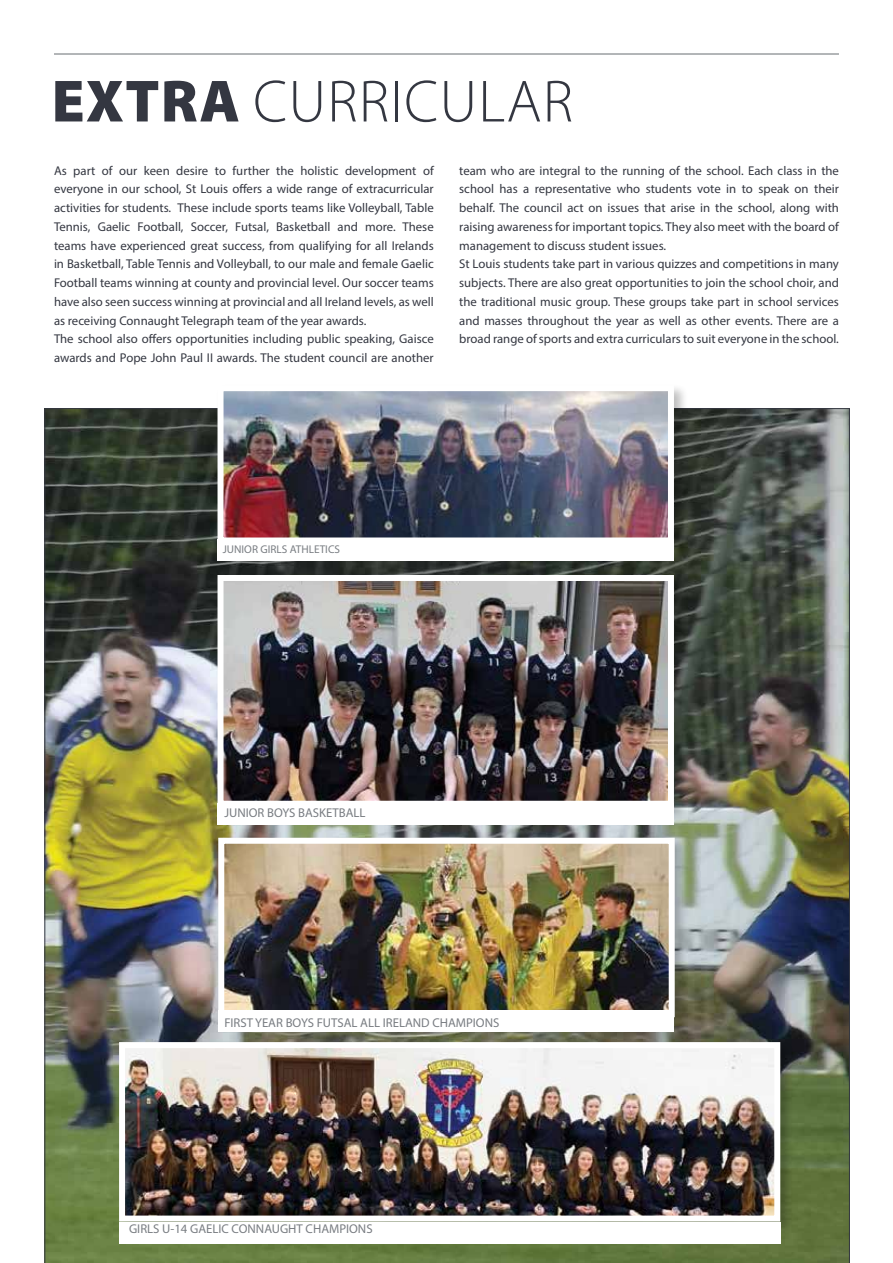
<style>
.page{position:relative;width:893px;height:1263px;background:#fff}
.page>*{position:absolute;margin:0;border:0;box-sizing:border-box;transform-origin:0 0}
.t1{font:300 60px "Myriad Pro";letter-spacing:.02em;color:#343741}
.t2{font:12.75px/18.8px "Myriad Pro";color:#343741}
.t3{font:12.75px "Myriad Pro";color:#797d82}
.t4{font:11.25px "Myriad Pro";color:#797d82}
.s1{font-weight:900}
</style>
<div class="page">
<hr style="left:54px;top:53px;width:785px;height:2px;background:#797d82">
<img style="left:44px;top:408px;width:806px;height:855px">
<div style="left:216px;top:835px;width:473px;height:196px;background:#000;opacity:.25"></div>
<img style="left:225px;top:845px;width:443px;height:164px">
<div style="left:218px;top:838px;width:457px;height:179px;border:6px solid #fff"></div>
<div style="left:215px;top:573px;width:473px;height:248px;background:#000;opacity:.25"></div>
<img style="left:225px;top:582px;width:442px;height:218px">
<div style="left:218px;top:575px;width:456px;height:232px;border:6px solid #fff"></div>
<div style="left:218px;top:802px;width:456px;height:22px;background:#fff"></div>
<div style="left:215px;top:383px;width:473px;height:175px;background:#000;opacity:.25"></div>
<img style="left:225px;top:392px;width:442px;height:144px">
<div style="left:218px;top:385px;width:456px;height:158px;border:6px solid #fff"></div>
<div style="left:218px;top:539px;width:456px;height:22px;background:#fff"></div>
<div style="left:219px;top:1009px;width:455px;height:22px;background:#fff"></div>
<div style="left:117px;top:1040px;width:678px;height:196px;background:#000;opacity:.25"></div>
<img style="left:126px;top:1049px;width:647px;height:165px">
<div style="left:119px;top:1042px;width:661px;height:179px;border:6px solid #fff"></div>
<div style="left:119px;top:1221px;width:661px;height:22px;background:#fff"></div>
<h1 class="t1" style="left:52px;top:65px;width:523px"><span class="s1">EXTRA</span> CURRICULAR</h1>
<p class="t2" style="left:54px;top:161px;width:381px">As part of our keen desire to further the holistic development of everyone in our school, St Louis offers a wide range of extracurricular activities for students. These include sports teams like Volleyball, Table Tennis, Gaelic Football, Soccer, Futsal, Basketball and more. These teams have experienced great success, from qualifying for all Irelands in Basketball, Table Tennis and Volleyball, to our male and female Gaelic Football teams winning at county and provincial level. Our soccer teams have also seen success winning at provincial and all Ireland levels, as well as receiving Connaught Telegraph team of the year awards.<br>The school also offers opportunities including public speaking, Gaisce awards and Pope John Paul II awards. The student council are another</p>
<p class="t2" style="left:459px;top:161px;width:381px">team who are integral to the running of the school. Each class in the school has a representative who students vote in to speak on their behalf. The council act on issues that arise in the school, along with raising awareness for important topics. They also meet with the board of management to discuss student issues.<br>St Louis students take part in various quizzes and competitions in many subjects. There are also great opportunities to join the school choir, and the traditional music group. These groups take part in school services and masses throughout the year as well as other events. There are a broad range of sports and extra curriculars to suit everyone in the school.</p>
<p class="t4" style="left:223px;top:543px;width:119px">JUNIOR GIRLS ATHLETICS</p>
<p class="t3" style="left:224px;top:804px;width:143px">JUNIOR BOYS BASKETBALL</p>
<p class="t3" style="left:224px;top:1015px;width:277px">FIRST YEAR BOYS FUTSAL ALL IRELAND CHAMPIONS</p>
<p class="t3" style="left:129px;top:1221px;width:245px">GIRLS U-14 GAELIC CONNAUGHT CHAMPIONS</p>
</div>
